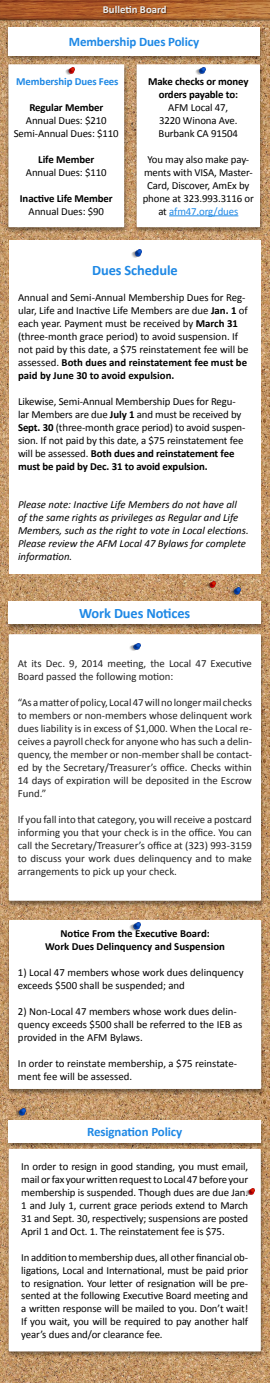
<style>
.page{position:relative;width:270px;height:1383px;background:#fff}
.page>*{position:absolute;margin:0;border:0;box-sizing:border-box;transform-origin:0 0}
.t1{font:700 14.4px "Calibri";letter-spacing:-.01em;color:#1e88e5}
.t2{font:700 12.96px "Calibri";letter-spacing:-.01em;color:#1e88e5}
.t3{font:700 12.9px "Calibri";letter-spacing:-.01em;color:#1e88e5}
.t4{font:10.8px/13px "Calibri";letter-spacing:-.01em;color:#000}
.t5{font:10.8px/13px "Calibri";color:#212121;text-align:justify}
.t6{font:italic 10.8px/13px "Calibri";color:#000}
.t7{font:700 10.8px/13px "Calibri";letter-spacing:-.01em;color:#000;text-align:center}
.t8{font:700 10.8px "Calibri";letter-spacing:-.01em;color:#1e88e5}
.t9{font:700 10.68px "Calibri";color:#eceff1}
.s1{color:#1e88e5}
.s2{font-weight:700}
</style>
<div class="page">
<img style="left:0;top:21px;width:270px;height:1361px">
<div style="left:0;top:1px;width:270px;height:20px;background:#000;opacity:.27"></div>
<div style="left:0;top:0;width:270px;height:20px;background:#000;opacity:.31"></div>
<div style="left:104px;top:6px;width:63px;height:9px;background:#000;opacity:.46"></div>
<svg style="left:230px;top:587px;width:10px;height:8px"></svg>
<div style="left:6px;top:633px;width:259px;height:274px;background:#000;opacity:.4"></div>
<div style="left:9px;top:634px;width:252px;height:266px;background:#fff"></div>
<div style="left:6px;top:918px;width:259px;height:177px;background:#000;opacity:.4"></div>
<div style="left:9px;top:920px;width:252px;height:168px;background:#fff"></div>
<svg style="left:130px;top:922px;width:10px;height:8px"></svg>
<svg style="left:130px;top:643px;width:10px;height:7px"></svg>
<svg style="left:206px;top:581px;width:10px;height:6px"></svg>
<div style="left:6px;top:600px;width:259px;height:30px;background:#000;opacity:.4"></div>
<div style="left:9px;top:601px;width:252px;height:23px;background:#fff"></div>
<div style="left:6px;top:1147px;width:259px;height:210px;background:#000;opacity:.4"></div>
<div style="left:9px;top:1148px;width:252px;height:203px;background:#fff"></div>
<div style="left:6px;top:1118px;width:259px;height:30px;background:#000;opacity:.4"></div>
<div style="left:9px;top:1119px;width:252px;height:23px;background:#fff"></div>
<svg style="left:245px;top:1188px;width:9px;height:6px"></svg>
<svg style="left:16px;top:1108px;width:10px;height:8px"></svg>
<div style="left:133px;top:63px;width:131px;height:170px;background:#000;opacity:.4"></div>
<div style="left:137px;top:64px;width:123px;height:163px;background:#fff"></div>
<hr style="left:169px;top:215px;width:69px;height:1px;background:#1e88e5">
<div style="left:5px;top:63px;width:123px;height:170px;background:#000;opacity:.4"></div>
<div style="left:8px;top:64px;width:116px;height:163px;background:#fff"></div>
<div style="left:5px;top:26px;width:259px;height:36px;background:#000;opacity:.4"></div>
<div style="left:8px;top:27px;width:252px;height:28px;background:#fff"></div>
<svg style="left:195px;top:67px;width:10px;height:8px"></svg>
<svg style="left:65px;top:68px;width:9px;height:6px"></svg>
<div style="left:9px;top:241px;width:252px;height:333px;background:#fff"></div>
<svg style="left:132px;top:250px;width:10px;height:7px"></svg>
<p class="t9" style="left:103px;top:3px;width:65px">Bulletin Board</p>
<p class="t2" style="left:69px;top:33px;width:132px">Membership Dues Policy</p>
<p class="t8" style="left:16px;top:74px;width:104px">Membership Dues Fees</p>
<p class="t7" style="left:29px;top:101px;width:75px">Regular Member</p>
<p class="t4" style="left:14px;top:114px;width:106px;text-align:center">Annual Dues: $210<br>Semi-Annual Dues: $110</p>
<p class="t7" style="left:38px;top:153px;width:57px">Life Member</p>
<p class="t4" style="left:26px;top:166px;width:82px">Annual Dues: $110</p>
<p class="t7" style="left:20px;top:192px;width:94px">Inactive Life Member</p>
<p class="t4" style="left:29px;top:205px;width:77px">Annual Dues: $90</p>
<p class="t7" style="left:148px;top:75px;width:102px">Make checks or money orders payable to:</p>
<p class="t4" style="left:159px;top:101px;width:81px;text-align:center">AFM Local 47,<br>3220 Winona Ave.<br>Burbank CA 91504</p>
<p class="t4" style="left:143px;top:153px;width:113px;text-align:center">You may also make pay&shy;ments with VISA, Master-<br>Card, Discover, AmEx by phone at 323.993.3116 or at <span class="s1">afm47.org/dues</span></p>
<h1 class="t1" style="left:92px;top:261px;width:87px">Dues Schedule</h1>
<p class="t4" style="left:18px;top:291px;width:232px">Annual and Semi-Annual Membership Dues for Reg&shy;ular, Life and Inactive Life Members are due <span class="s2">Jan. 1</span> of each year. Payment must be received by <span class="s2">March 31 </span>(three-month grace period) to avoid suspension. If not paid by this date, a $75 reinstatement fee will be assessed. <span class="s2">Both dues and reinstatement fee must be paid by June 30 to avoid expulsion.</span></p>
<p class="t4" style="left:18px;top:395px;width:229px">Likewise, Semi-Annual Membership Dues for Regu&shy;lar Members are due <span class="s2">July 1</span> and must be received by <span class="s2">Sept. 30</span> (three-month grace period) to avoid suspen&shy;sion. If not paid by this date, a $75 reinstatement fee will be assessed. <span class="s2">Both dues and reinstatement fee must be paid by Dec. 31 to avoid expulsion.</span></p>
<p class="t6" style="left:18px;top:498px;width:232px">Please note: Inactive Life Members do not have all<br>of the same rights as privileges as Regular and Life Members, such as the right to vote in Local elections.<br>Please review the AFM Local 47 Bylaws for complete information.</p>
<h1 class="t1" style="left:79px;top:604px;width:113px">Work Dues Notices</h1>
<p class="t5" style="left:18px;top:657px;width:236px">At its Dec. 9, 2014 meeting, the Local 47 Executive<br>Board passed the following motion:</p>
<p class="t5" style="left:18px;top:696px;width:236px">“As a matter of policy, Local 47 will no longer mail checks to members or non-members whose delinquent work dues liability is in excess of $1,000. When the Local re&shy;ceives a payroll check for anyone who has such a delin&shy;quency, the member or non-member shall be contact&shy;ed by the Secretary/Treasurer’s office. Checks within 14 days of expiration will be deposited in the Escrow Fund.”</p>
<p class="t5" style="left:18px;top:813px;width:236px">If you fall into that category, you will receive a postcard informing you that your check is in the office. You can call the Secretary/Treasurer’s office at (323) 993-3159 to discuss your work dues delinquency and to make arrangements to pick up your check.</p>
<p class="t7" style="left:45px;top:927px;width:181px">Notice From the Executive Board:<br>Work Dues Delinquency and Suspension</p>
<p class="t4" style="left:18px;top:966px;width:227px">1) Local 47 members whose work dues delinquency exceeds $500 shall be suspended; and</p>
<p class="t4" style="left:18px;top:1004px;width:226px">2) Non-Local 47 members whose work dues delin&shy;quency exceeds $500 shall be referred to the IEB as provided in the AFM Bylaws.</p>
<p class="t4" style="left:18px;top:1056px;width:221px">In order to reinstate membership, a $75 reinstate&shy;ment fee will be assessed.</p>
<p class="t3" style="left:87px;top:1123px;width:96px">Resignation Policy</p>
<p class="t4" style="left:21px;top:1159px;width:228px;text-align:justify">In order to resign in good standing, you must email, mail or fax your written request to Local 47 before your membership is suspended. Though dues are due Jan.<br>1 and July 1, current grace periods extend to March 31 and Sept. 30, respectively; suspensions are posted April 1 and Oct. 1. The reinstatement fee is $75.</p>
<p class="t4" style="left:21px;top:1250px;width:228px;text-align:justify">In addition to membership dues, all other financial ob&shy;ligations, Local and International, must be paid prior to resignation. Your letter of resignation will be pre&shy;sented at the following Executive Board meeting and a written response will be mailed to you. Don’t wait!<br>If you wait, you will be required to pay another half year’s dues and/or clearance fee.</p>
</div>
